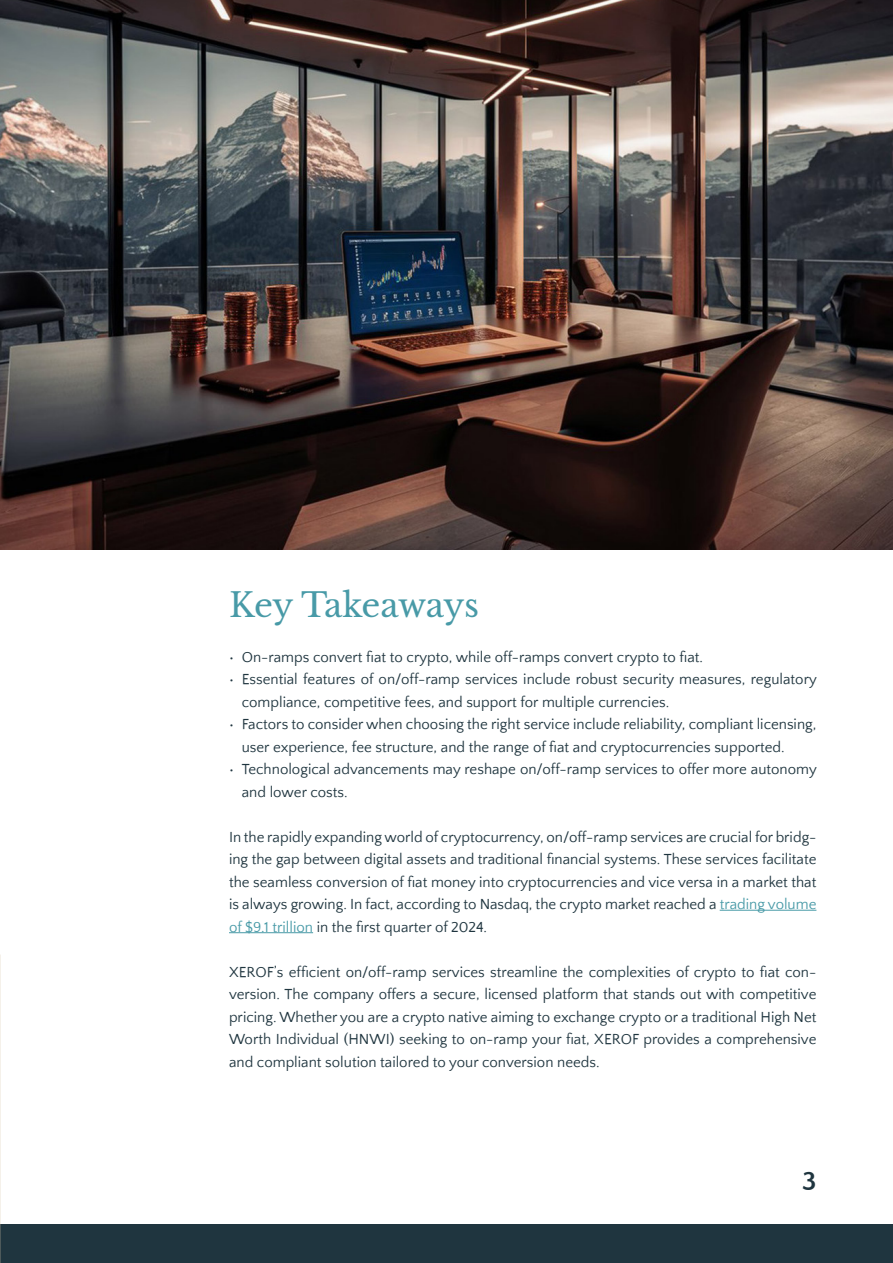
<style>
.page{position:relative;width:893px;height:1263px;background:#fff}
.page>*{position:absolute;margin:0;border:0;box-sizing:border-box;transform-origin:0 0}
.t1{font:33px "Libre Baskerville";letter-spacing:-.02em;color:#489aa7}
.t2{font:700 27px "Quattrocento Sans";color:#1f353f}
.t3{font:15px/22.5px "Quattrocento Sans";color:#1f353f}
.s1{color:#489aa7}
</style>
<div class="page">
<div style="left:0;top:1224px;width:893px;height:39px;background:#1f353f"></div>
<img style="left:0;top:0;width:893px;height:549px">
<hr style="left:720px;top:910px;width:96px;height:1px;background:#489aa7">
<hr style="left:229px;top:932px;width:84px;height:1px;background:#489aa7">
<h2 class="t1" style="left:229px;top:585px;width:251px">Key Takeaways</h2>
<p class="t3" style="left:229px;top:646px;width:476px">• On-ramps convert fiat to crypto, while off-ramps convert crypto to fiat.</p>
<p class="t3" style="left:242px;top:668px;width:576px;text-indent:-13px">• Essential features of on/off-ramp services include robust security measures, regulatory compliance, competitive fees, and support for multiple currencies.</p>
<p class="t3" style="left:242px;top:713px;width:576px;text-indent:-13px">• Factors to consider when choosing the right service include reliability, compliant licensing, user experience, fee structure, and the range of fiat and cryptocurrencies supported.</p>
<p class="t3" style="left:242px;top:758px;width:576px;text-indent:-13px">• Technological advancements may reshape on/off-ramp services to offer more autonomy and lower costs.</p>
<p class="t3" style="left:229px;top:826px;width:589px;text-align:justify">In the rapidly expanding world of cryptocurrency, on/off-ramp services are crucial for bridg&shy;ing the gap between digital assets and traditional financial systems. These services facilitate the seamless conversion of fiat money into cryptocurrencies and vice versa in a market that is always growing. In fact, according to Nasdaq, the crypto market reached a <span class="s1">trading volume of $9.1 trillion</span> in the first quarter of 2024.</p>
<p class="t3" style="left:229px;top:961px;width:589px;text-align:justify">XEROF’s efficient on/off-ramp services streamline the complexities of crypto to fiat con&shy;version. The company offers a secure, licensed platform that stands out with competitive pricing. Whether you are a crypto native aiming to exchange crypto or a traditional High Net Worth Individual (HNWI) seeking to on-ramp your fiat, XEROF provides a comprehensive and compliant solution tailored to your conversion needs.</p>
<h2 class="t2" style="left:802px;top:1167px;width:16px">3</h2>
</div>
